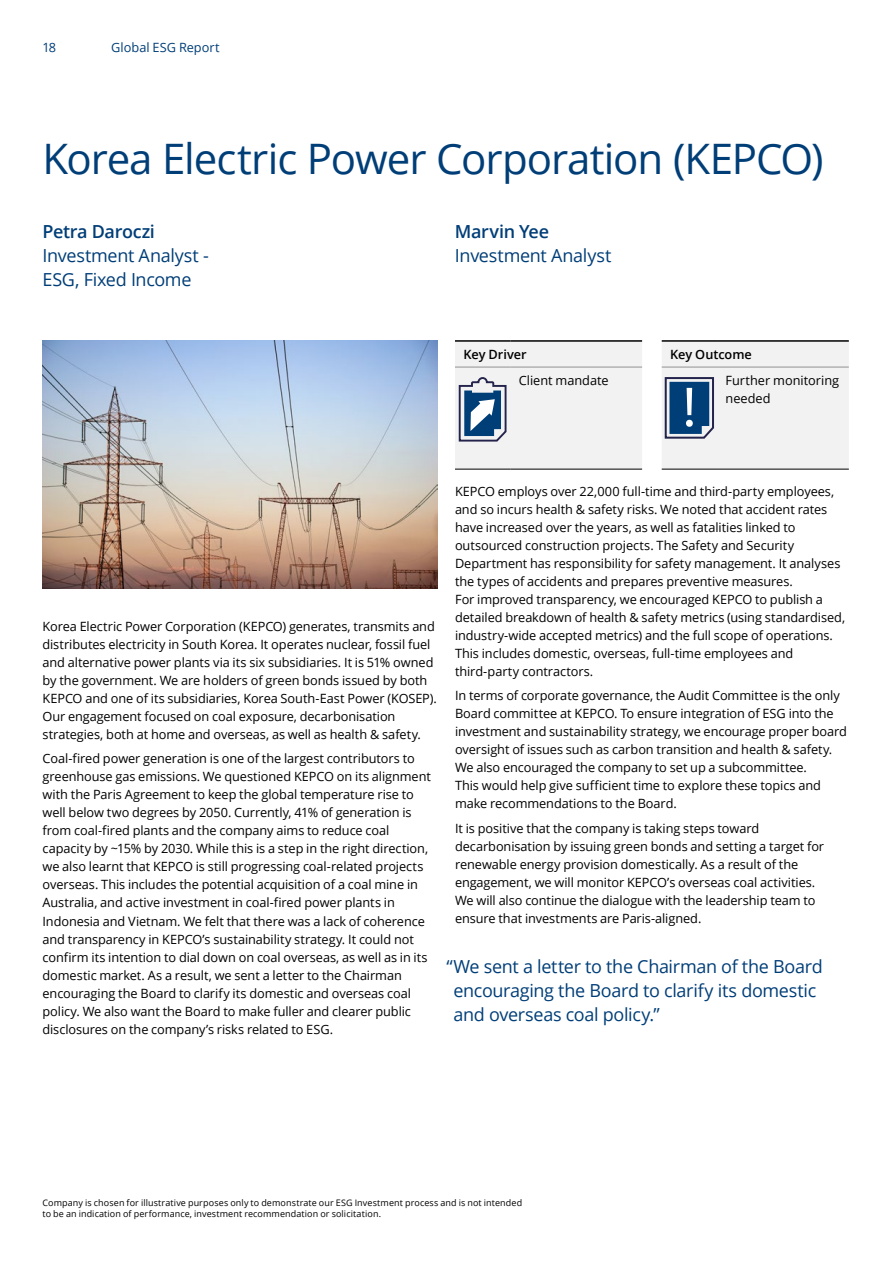
<style>
.page{position:relative;width:893px;height:1263px;background:#fff}
.page>*{position:absolute;margin:0;border:0;box-sizing:border-box;transform-origin:0 0}
.t1{font:56.85px "Myriad Pro";color:#fff}
.t2{font:42px "Open Sans";letter-spacing:-.025em;color:#003e78}
.t3{font:18px/24px "Open Sans";letter-spacing:-.02em;color:#003e78}
.t4{font:600 18px "Open Sans";letter-spacing:-.02em;color:#003e78}
.t5{font:12.75px/18px "Open Sans";letter-spacing:-.005em;color:#000}
.t6{font:600 12.75px "Open Sans";color:#000}
.t7{font:12.75px "Open Sans";color:#003e78}
.t8{font:9px/11.2px "Open Sans";letter-spacing:.01em;color:#000}
</style>
<div class="page">
<img style="left:43px;top:340px;width:395px;height:249px">
<hr style="left:455px;top:340px;width:55px;height:2px;background:#000">
<hr style="left:510px;top:340px;width:132px;height:2px;background:#000">
<hr style="left:455px;top:469px;width:55px;height:1px;background:#000">
<hr style="left:510px;top:469px;width:132px;height:1px;background:#000">
<svg style="left:455px;top:341px;width:187px;height:128px"></svg>
<hr style="left:662px;top:340px;width:55px;height:2px;background:#000">
<hr style="left:717px;top:340px;width:132px;height:2px;background:#000">
<hr style="left:662px;top:469px;width:55px;height:1px;background:#000">
<hr style="left:717px;top:469px;width:132px;height:1px;background:#000">
<svg style="left:662px;top:341px;width:187px;height:128px"></svg>
<p class="t7" style="left:42px;top:39px;width:15px">18</p>
<p class="t7" style="left:111px;top:39px;width:110px">Global ESG Report</p>
<h2 class="t2" style="left:43px;top:130px;width:782px">Korea Electric Power Corporation (KEPCO)</h2>
<h3 class="t4" style="left:43px;top:220px;width:114px">Petra Daroczi</h3>
<h3 class="t3" style="left:43px;top:243px;width:168px">Investment Analyst -<br>ESG, Fixed Income</h3>
<h3 class="t4" style="left:455px;top:220px;width:96px">Marvin Yee</h3>
<h3 class="t3" style="left:455px;top:243px;width:158px">Investment Analyst</h3>
<p class="t6" style="left:463px;top:345px;width:65px">Key Driver</p>
<p class="t5" style="left:519px;top:371px;width:91px">Client mandate</p>
<p class="t6" style="left:670px;top:345px;width:83px">Key Outcome</p>
<h1 class="t1" style="left:683px;top:372px;width:15px">!</h1>
<p class="t5" style="left:725px;top:371px;width:115px">Further monitoring needed</p>
<p class="t5" style="left:43px;top:617px;width:396px">Korea Electric Power Corporation (KEPCO) generates, transmits and distributes electricity in South Korea. It operates nuclear, fossil fuel and alternative power plants via its six subsidiaries. It is 51% owned by the government. We are holders of green bonds issued by both KEPCO and one of its subsidiaries, Korea South-East Power (KOSEP).<br>Our engagement focused on coal exposure, decarbonisation strategies, both at home and overseas, as well as health &amp; safety.</p>
<p class="t5" style="left:43px;top:749px;width:390px">Coal-fired power generation is one of the largest contributors to greenhouse gas emissions. We questioned KEPCO on its alignment with the Paris Agreement to keep the global temperature rise to well below two degrees by 2050. Currently, 41% of generation is from coal-fired plants and the company aims to reduce coal capacity by ~15% by 2030. While this is a step in the right direction, we also learnt that KEPCO is still progressing coal-related projects overseas. This includes the potential acquisition of a coal mine in Australia, and active investment in coal-fired power plants in Indonesia and Vietnam. We felt that there was a lack of coherence and transparency in KEPCO’s sustainability strategy. It could not confirm its intention to dial down on coal overseas, as well as in its domestic market. As a result, we sent a letter to the Chairman encouraging the Board to clarify its domestic and overseas coal policy. We also want the Board to make fuller and clearer public disclosures on the company’s risks related to ESG.</p>
<p class="t5" style="left:455px;top:482px;width:392px">KEPCO employs over 22,000 full-time and third-party employees, and so incurs health &amp; safety risks. We noted that accident rates have increased over the years, as well as fatalities linked to outsourced construction projects. The Safety and Security Department has responsibility for safety management. It analyses the types of accidents and prepares preventive measures.<br>For improved transparency, we encouraged KEPCO to publish a detailed breakdown of health &amp; safety metrics (using standardised, industry-wide accepted metrics) and the full scope of operations.<br>This includes domestic, overseas, full-time employees and third-party contractors.</p>
<p class="t5" style="left:455px;top:686px;width:394px">In terms of corporate governance, the Audit Committee is the only Board committee at KEPCO. To ensure integration of ESG into the investment and sustainability strategy, we encourage proper board oversight of issues such as carbon transition and health &amp; safety.<br>We also encouraged the company to set up a subcommittee.<br>This would help give sufficient time to explore these topics and make recommendations to the Board.</p>
<p class="t5" style="left:455px;top:819px;width:371px">It is positive that the company is taking steps toward decarbonisation by issuing green bonds and setting a target for renewable energy provision domestically. As a result of the engagement, we will monitor KEPCO’s overseas coal activities.<br>We will also continue the dialogue with the leadership team to ensure that investments are Paris-aligned.</p>
<h3 class="t3" style="left:453px;top:954px;width:371px;text-indent:-7px">“We sent a letter to the Chairman of the Board encouraging the Board to clarify its domestic and overseas coal policy.”</h3>
<p class="t8" style="left:43px;top:1197px;width:481px">Company is chosen for illustrative purposes only to demonstrate our ESG Investment process and is not intended to be an indication of performance, investment recommendation or solicitation.</p>
</div>
